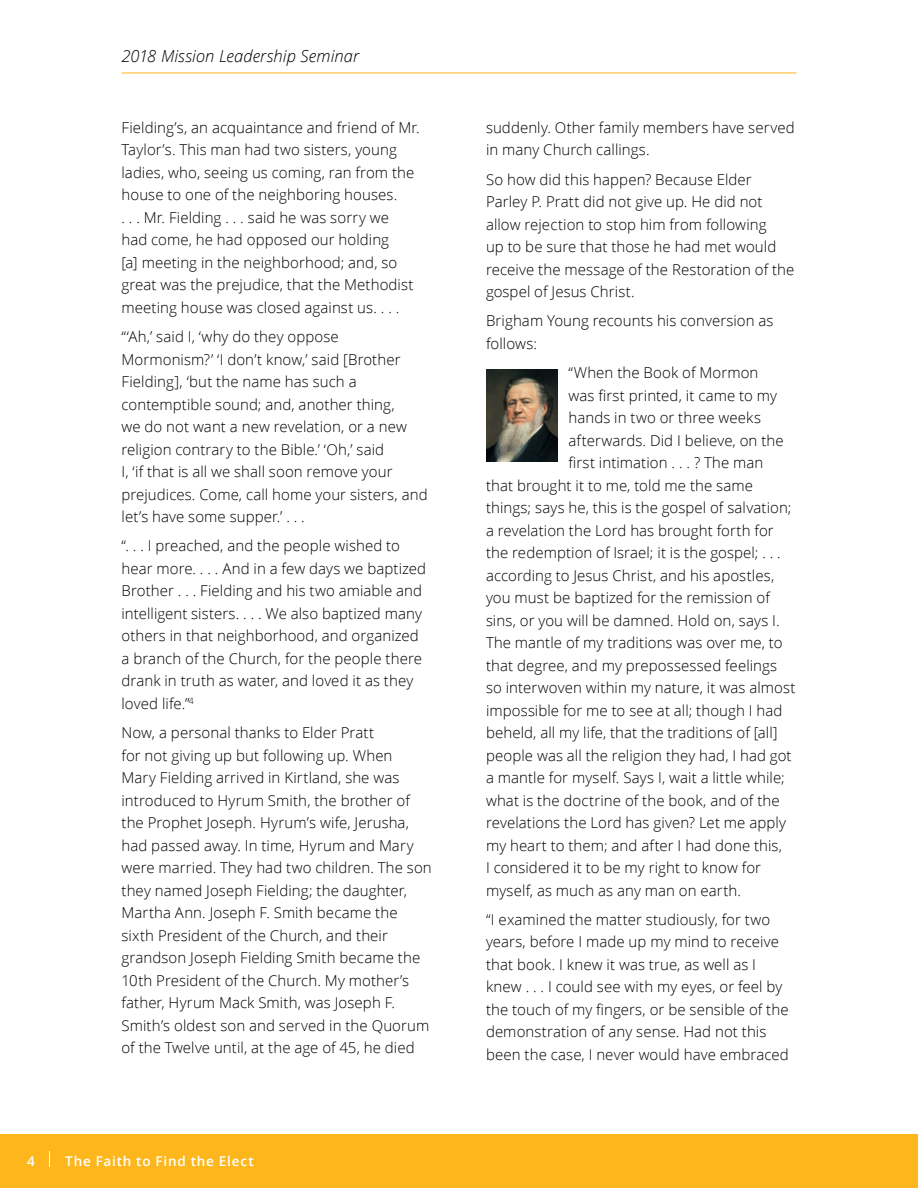
<style>
.page{position:relative;width:918px;height:1188px;background:#fff}
.page>*{position:absolute;margin:0;border:0;box-sizing:border-box;transform-origin:0 0}
.t1{font:italic 300 16.5px "Zoramlds Lat";letter-spacing:.005em;color:#000}
.p1{font:300 15px/22.5px "Zoramlds Lat";letter-spacing:.005em;color:#000}
.t2{font:600 13.5px "Zoramlds Lat";letter-spacing:.06em;color:#fff}
</style>
<div class="page">
<div style="left:0;top:1134px;width:918px;height:54px;background:#fdb71d"></div>
<hr style="left:122px;top:73px;width:674px;height:1px;background:#fdb71d">
<img style="left:486px;top:369px;width:72px;height:93px">
<p class="t1" style="left:122px;top:44px;width:239px">2018 Mission Leadership Seminar</p>
<p class="p1" style="left:122px;top:116px;width:300px">Fielding’s, an acquaintance and friend of Mr.<br>Taylor’s. This man had two sisters, young ladies, who, seeing us coming, ran from the house to one of the neighboring houses.<br>. . . Mr. Fielding . . . said he was sorry we<br>had come, he had opposed our holding<br>[a] meeting in the neighborhood; and, so great was the prejudice, that the Methodist meeting house was closed against us. . . .</p>
<p class="p1" style="left:122px;top:326px;width:308px">“‘Ah,’ said I, ‘why do they oppose Mormonism?’ ‘I don’t know,’ said [Brother Fielding], ‘but the name has such a contemptible sound; and, another thing,<br>we do not want a new revelation, or a new religion contrary to the Bible.’ ‘Oh,’ said<br>I, ‘if that is all we shall soon remove your prejudices. Come, call home your sisters, and let’s have some supper.’ . . .</p>
<p class="p1" style="left:122px;top:535px;width:306px">“. . . I preached, and the people wished to hear more. . . . And in a few days we baptized Brother . . . Fielding and his two amiable and intelligent sisters. . . . We also baptized many others in that neighborhood, and organized a branch of the Church, for the people there drank in truth as water, and loved it as they loved life.”<sup>4</sup></p>
<p class="p1" style="left:122px;top:722px;width:312px">Now, a personal thanks to Elder Pratt<br>for not giving up but following up. When<br>Mary Fielding arrived in Kirtland, she was introduced to Hyrum Smith, the brother of the Prophet Joseph. Hyrum’s wife, Jerusha, had passed away. In time, Hyrum and Mary were married. They had two children. The son they named Joseph Fielding; the daughter, Martha Ann. Joseph F. Smith became the sixth President of the Church, and their grandson Joseph Fielding Smith became the 10th President of the Church. My mother’s father, Hyrum Mack Smith, was Joseph F.<br>Smith’s oldest son and served in the Quorum of the Twelve until, at the age of 45, he died</p>
<p class="t2" style="left:27px;top:1151px;width:9px">4</p>
<p class="t2" style="left:65px;top:1151px;width:190px">The Faith to Find the Elect</p>
<p class="p1" style="left:486px;top:116px;width:310px">suddenly. Other family members have served in many Church callings.</p>
<p class="p1" style="left:486px;top:168px;width:310px">So how did this happen? Because Elder Parley P. Pratt did not give up. He did not allow rejection to stop him from following<br>up to be sure that those he had met would receive the message of the Restoration of the gospel of Jesus Christ.</p>
<p class="p1" style="left:486px;top:310px;width:289px">Brigham Young recounts his conversion as follows:</p>
<p class="p1" style="left:568px;top:362px;width:191px">“When the Book of Mormon</p>
<p class="p1" style="left:568px;top:384px;width:210px">was first printed, it came to my</p>
<p class="p1" style="left:568px;top:407px;width:194px">hands in two or three weeks</p>
<p class="p1" style="left:568px;top:429px;width:217px">afterwards. Did I believe, on the</p>
<p class="p1" style="left:568px;top:452px;width:196px">first intimation . . . ? The man</p>
<p class="p1" style="left:486px;top:474px;width:269px">that brought it to me, told me the same</p>
<p class="p1" style="left:486px;top:497px;width:307px">things; says he, this is the gospel of salvation;</p>
<p class="p1" style="left:486px;top:519px;width:289px">a revelation the Lord has brought forth for</p>
<p class="p1" style="left:486px;top:542px;width:296px">the redemption of Israel; it is the gospel; . . .</p>
<p class="p1" style="left:486px;top:564px;width:290px">according to Jesus Christ, and his apostles,</p>
<p class="p1" style="left:486px;top:587px;width:285px">you must be baptized for the remission of</p>
<p class="p1" style="left:486px;top:609px;width:295px">sins, or you will be damned. Hold on, says I.</p>
<p class="p1" style="left:486px;top:632px;width:298px">The mantle of my traditions was over me, to</p>
<p class="p1" style="left:486px;top:654px;width:293px">that degree, and my prepossessed feelings</p>
<p class="p1" style="left:486px;top:677px;width:311px">so interwoven within my nature, it was almost</p>
<p class="p1" style="left:486px;top:699px;width:298px">impossible for me to see at all; though I had</p>
<p class="p1" style="left:486px;top:722px;width:293px">beheld, all my life, that the traditions of [all]</p>
<p class="p1" style="left:486px;top:744px;width:307px">people was all the religion they had, I had got</p>
<p class="p1" style="left:486px;top:767px;width:300px">a mantle for myself. Says I, wait a little while;</p>
<p class="p1" style="left:486px;top:789px;width:295px">what is the doctrine of the book, and of the</p>
<p class="p1" style="left:486px;top:812px;width:302px">revelations the Lord has given? Let me apply</p>
<p class="p1" style="left:486px;top:834px;width:298px">my heart to them; and after I had done this,</p>
<p class="p1" style="left:486px;top:857px;width:277px">I considered it to be my right to know for</p>
<p class="p1" style="left:486px;top:879px;width:257px">myself, as much as any man on earth.</p>
<p class="p1" style="left:486px;top:908px;width:304px">“I examined the matter studiously, for two years, before I made up my mind to receive that book. I knew it was true, as well as I knew . . . I could see with my eyes, or feel by the touch of my fingers, or be sensible of the demonstration of any sense. Had not this been the case, I never would have embraced</p>
</div>
